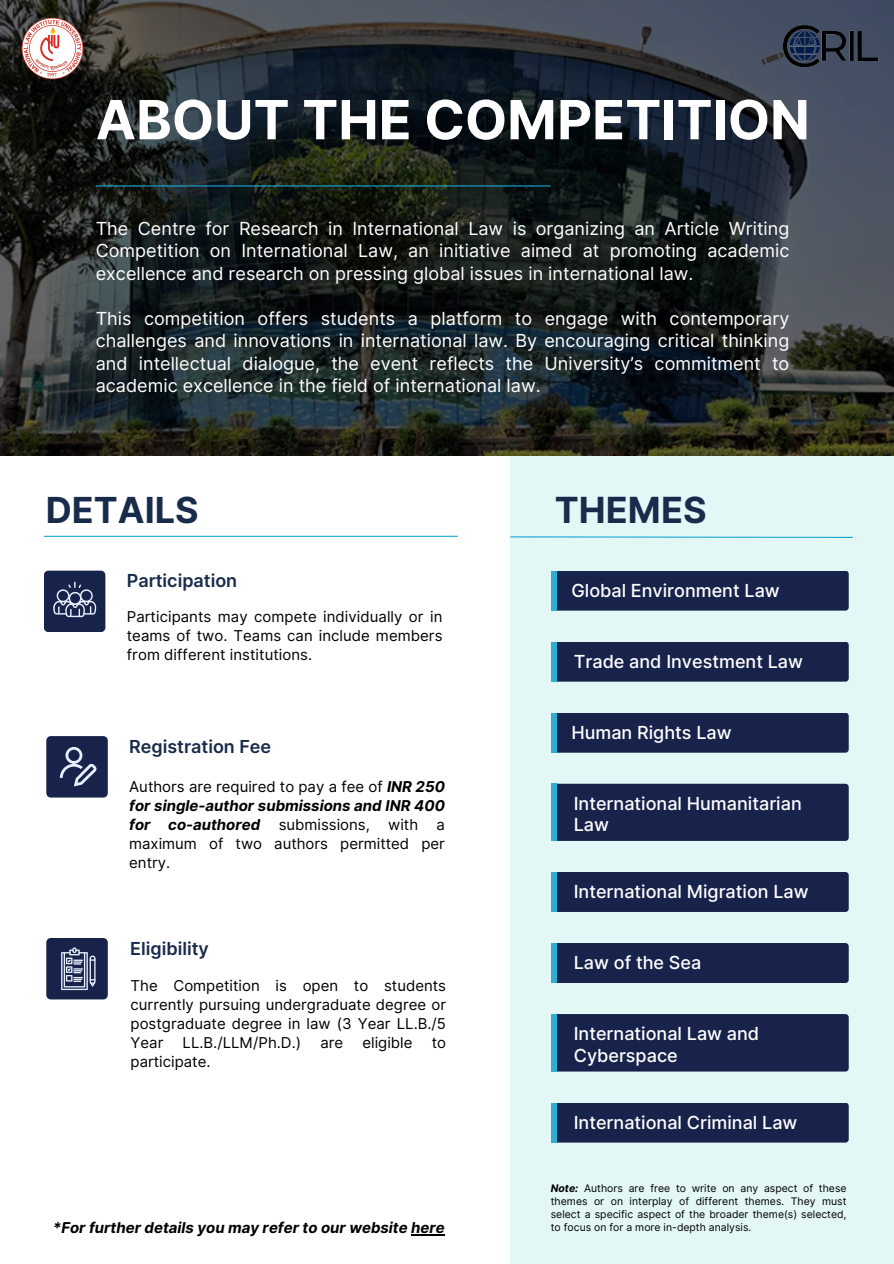
<style>
.page{position:relative;width:894px;height:1264px;background:#fff}
.page>*{position:absolute;margin:0;border:0;box-sizing:border-box;transform-origin:0 0}
.t1{font:700 54px "Inter";color:#fff}
.t2{font:700 36px "Inter";color:#182b4b}
.t3{font:700 35.85px "Inter";color:#182b4b}
.t4{font:18px/22.5px "Inter";color:#fff;text-align:justify}
.t5{font:500 18px/21.3px "Inter";color:#fff}
.t6{font:600 18px "Inter";color:#182b4b}
.t7{font:15px/19px "Inter";color:#000;text-align:justify}
.t8{font:italic 700 15px "Inter";color:#000}
.t9{font:10.5px/13px "Inter";color:#000;text-align:justify}
.s1{font-weight:700;font-style:italic}
</style>
<div class="page">
<div style="left:510px;top:0;width:383px;height:1263px;background:#e2f7f6"></div>
<div style="left:550px;top:1014px;width:298px;height:57px;background:#18234b;border-radius:3px"></div>
<div style="left:550px;top:1014px;width:6px;height:57px;background:#30add4"></div>
<div style="left:550px;top:872px;width:298px;height:40px;background:#18234b;border-radius:3px"></div>
<div style="left:550px;top:872px;width:6px;height:40px;background:#30add4"></div>
<div style="left:550px;top:712px;width:298px;height:40px;background:#18234b;border-radius:3px"></div>
<div style="left:550px;top:712px;width:6px;height:40px;background:#30add4"></div>
<div style="left:550px;top:570px;width:298px;height:40px;background:#18234b;border-radius:3px"></div>
<div style="left:550px;top:570px;width:6px;height:40px;background:#30add4"></div>
<div style="left:550px;top:943px;width:298px;height:40px;background:#18234b;border-radius:3px"></div>
<div style="left:550px;top:943px;width:6px;height:40px;background:#30add4"></div>
<div style="left:550px;top:783px;width:298px;height:58px;background:#18234b;border-radius:3px"></div>
<div style="left:550px;top:783px;width:6px;height:58px;background:#30add4"></div>
<div style="left:550px;top:641px;width:298px;height:40px;background:#18234b;border-radius:3px"></div>
<div style="left:550px;top:641px;width:6px;height:40px;background:#30add4"></div>
<div style="left:550px;top:1102px;width:298px;height:40px;background:#18234b;border-radius:3px"></div>
<div style="left:550px;top:1102px;width:6px;height:40px;background:#30add4"></div>
<svg style="left:0;top:0;width:893px;height:456px;background:#22282a"></svg>
<hr style="left:44px;top:535px;width:414px;height:2px;background:#19a8d6">
<div style="left:46px;top:736px;width:62px;height:61px;background:#18234b;border-radius:4px"></div>
<svg style="left:60px;top:747px;width:37px;height:39px"></svg>
<div style="left:46px;top:938px;width:62px;height:61px;background:#18234b;border-radius:4px"></div>
<svg style="left:61px;top:947px;width:34px;height:43px"></svg>
<div style="left:44px;top:570px;width:61px;height:62px;background:#18234b;border-radius:4px"></div>
<svg style="left:53px;top:581px;width:43px;height:36px"></svg>
<hr style="left:96px;top:185px;width:454px;height:1px;background:#19a8d6">
<svg style="left:510px;top:536px;width:343px;height:2px"></svg>
<img style="left:21px;top:16px;width:64px;height:64px">
<img style="left:731px;top:12px;width:162px;height:80px">
<hr style="left:411px;top:1234px;width:33px;height:1px;background:#000">
<p class="t1" style="left:96px;top:87px;width:715px">ABOUT THE COMPETITION</p>
<p class="t4" style="left:96px;top:217px;width:695px">The Centre for Research in International Law is organizing an Article Writing Competition on International Law, an initiative aimed at promoting academic excellence and research on pressing global issues in international law.</p>
<h2 class="t4" style="left:96px;top:307px;width:695px">This competition offers students a platform to engage with contemporary challenges and innovations in international law. By encouraging critical thinking and intellectual dialogue, the event reflects the University’s commitment to academic excellence in the field of international law.</h2>
<h3 class="t3" style="left:46px;top:488px;width:154px">DETAILS</h3>
<h3 class="t2" style="left:554px;top:488px;width:153px">THEMES</h3>
<h3 class="t6" style="left:127px;top:570px;width:112px">Participation</h3>
<h3 class="t7" style="left:127px;top:607px;width:317px">Participants may compete individually or in teams of two. Teams can include members from different institutions.</h3>
<h3 class="t6" style="left:129px;top:735px;width:143px">Registration Fee</h3>
<h3 class="t7" style="left:129px;top:776px;width:317px">Authors are required to pay a fee of <span class="s1">INR 250 for single-author submissions and INR 400 for co-authored</span> submissions, with a maximum of two authors permitted per entry.</h3>
<h3 class="t6" style="left:130px;top:937px;width:80px">Eligibility</h3>
<h3 class="t7" style="left:130px;top:976px;width:317px">The Competition is open to students currently pursuing undergraduate degree or postgraduate degree in law (3 Year LL.B./5<br>Year</h3>
<h3 class="t7" style="left:182px;top:1033px;width:120px">LL.B./LLM/Ph.D.)</h3>
<h3 class="t7" style="left:320px;top:1033px;width:24px">are</h3>
<h3 class="t7" style="left:362px;top:1033px;width:51px">eligible</h3>
<h3 class="t7" style="left:431px;top:1033px;width:16px">to</h3>
<h3 class="t7" style="left:130px;top:1052px;width:81px">participate.</h3>
<h1 class="t5" style="left:571px;top:579px;width:210px">Global Environment Law</h1>
<h4 class="t5" style="left:573px;top:650px;width:231px">Trade and Investment Law</h4>
<p class="t5" style="left:571px;top:721px;width:162px">Human Rights Law</p>
<h4 class="t5" style="left:573px;top:792px;width:229px">International Humanitarian<br>Law</h4>
<p class="t5" style="left:573px;top:881px;width:236px">International Migration Law</p>
<p class="t5" style="left:573px;top:952px;width:129px">Law of the Sea</p>
<p class="t5" style="left:573px;top:1023px;width:187px">International Law and<br>Cyberspace</p>
<h2 class="t5" style="left:573px;top:1111px;width:225px">International Criminal Law</h2>
<p class="t9" style="left:550px;top:1181px;width:297px"><span class="s1">Note:</span> Authors are free to write on any aspect of these themes or on interplay of different themes. They must select a specific aspect of the broader theme(s) selected,</p>
<p class="t8" style="left:53px;top:1218px;width:393px">*For further details you may refer to our website here</p>
<p class="t9" style="left:550px;top:1220px;width:202px">to focus on for a more in-depth analysis.</p>
</div>
